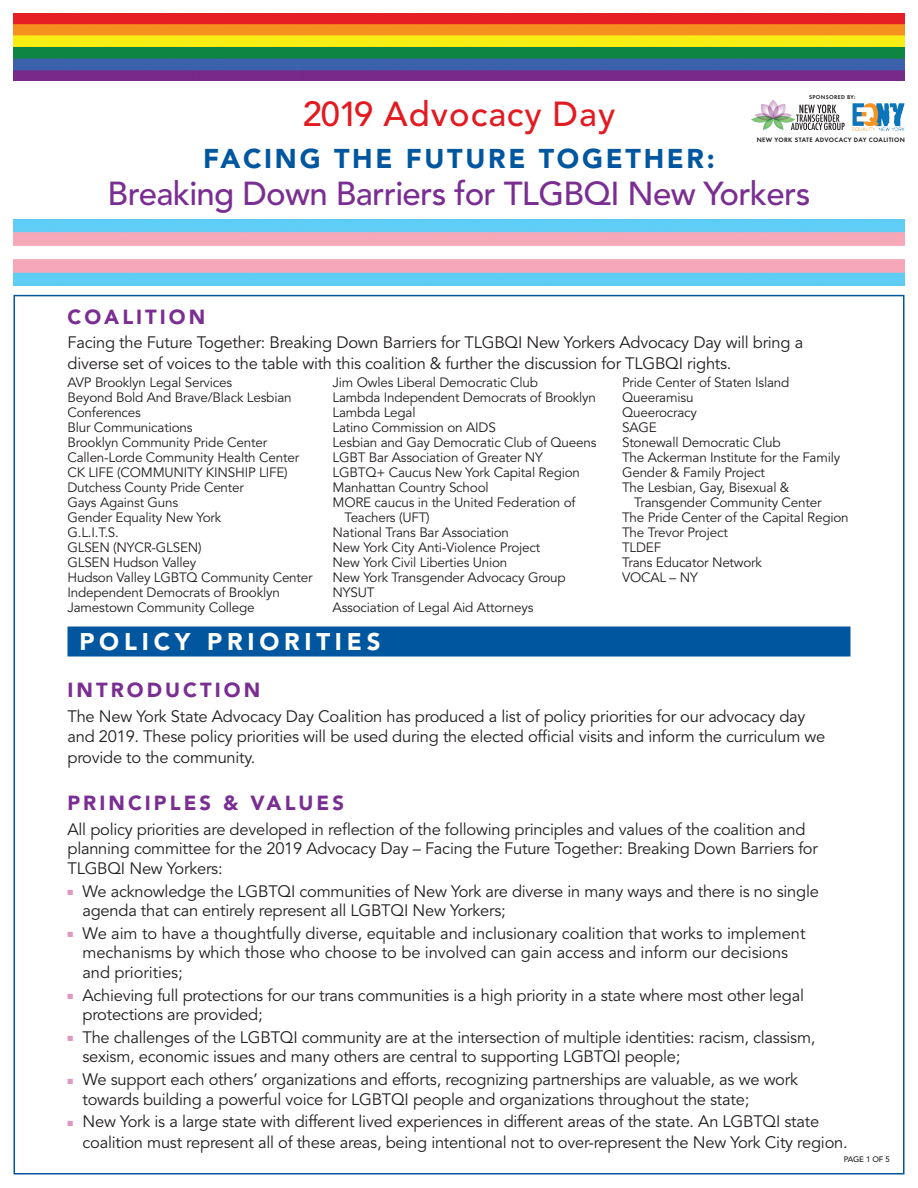
<style>
.page{position:relative;width:918px;height:1188px;background:#fff}
.page>*{position:absolute;margin:0;border:0;box-sizing:border-box;transform-origin:0 0}
.t1{font:500 34.5px "Avenir";letter-spacing:.03em;color:#e21a21}
.t2{font:500 33px "Avenir";letter-spacing:-.02em;color:#7a2e92}
.t3{font:900 27px "Avenir";letter-spacing:.1em;color:#01579f}
.BLUE_BAR{font:900 24px "Avenir";letter-spacing:.2em;color:#fff}
.HEADER_PURPLE_13_5_1{font:900 20.25px "Avenir";letter-spacing:.15em;color:#7a2e92}
.avenir_book_11_14__1{font:16.5px/19.5px "Avenir";letter-spacing:-.015em;color:#231f20}
.avenir_book_11_14__1-2{font:13.5px/15px "Avenir";letter-spacing:-.015em;color:#231f20}
.avenir_book_11_14__0{font:13.5px "Avenir";letter-spacing:-.015em;color:#231f20}
.t4{font:500 7.95px "Avenir";letter-spacing:-.015em;color:#231f20}
.headline_18__03{font:600 6.6px "Futura T";letter-spacing:.05em;color:#231f20}
.t5{font:600 5.7px "Futura T";letter-spacing:.06em;color:#231f20}
.s1{color:#de98c2}
</style>
<div class="page">
<div style="left:68px;top:627px;width:782px;height:30px;background:#01579f"></div>
<img style="left:14px;top:14px;width:226px;height:66px">
<img style="left:240px;top:14px;width:113px;height:66px">
<img style="left:809px;top:14px;width:96px;height:66px">
<img style="left:353px;top:14px;width:96px;height:66px">
<img style="left:449px;top:14px;width:94px;height:66px">
<img style="left:543px;top:14px;width:71px;height:66px">
<img style="left:614px;top:14px;width:79px;height:66px">
<img style="left:693px;top:14px;width:116px;height:66px">
<img style="left:852px;top:103px;width:53px;height:28px">
<svg style="left:751px;top:100px;width:94px;height:30px"></svg>
<img style="left:14px;top:219px;width:121px;height:67px">
<img style="left:386px;top:219px;width:119px;height:67px">
<img style="left:135px;top:219px;width:123px;height:67px">
<img style="left:505px;top:219px;width:123px;height:67px">
<img style="left:756px;top:219px;width:21px;height:67px">
<img style="left:258px;top:219px;width:128px;height:67px">
<img style="left:628px;top:219px;width:128px;height:67px">
<img style="left:777px;top:219px;width:127px;height:67px">
<p class="t5" style="left:809px;top:94px;width:48px">SPONSORED BY:</p>
<p class="headline_18__03" style="left:757px;top:135px;width:150px">NEW YORK STATE ADVOCACY DAY COALITION</p>
<p class="t1" style="left:303px;top:94px;width:314px">2019 Advocacy Day</p>
<p class="t3" style="left:203px;top:142px;width:513px">FACING THE FUTURE TOGETHER:</p>
<p class="t2" style="left:108px;top:175px;width:704px">Breaking Down Barriers for TLGBQI New Yorkers</p>
<p class="HEADER_PURPLE_13_5_1" style="left:68px;top:305px;width:139px">COALITION</p>
<p class="avenir_book_11_14__1" style="left:68px;top:332px;width:737px;line-height:21px">Facing the Future Together: Breaking Down Barriers for TLGBQI New Yorkers Advocacy Day will bring a diverse set of voices to the table with this coalition &amp; further the discussion for TLGBQI rights.</p>
<p class="avenir_book_11_14__1-2" style="left:68px;top:375px;width:166px">AVP Brooklyn Legal Services</p>
<p class="avenir_book_11_14__1-2" style="left:68px;top:390px;width:226px">Beyond Bold And Brave/Black Lesbian</p>
<p class="avenir_book_11_14__1-2" style="left:68px;top:405px;width:75px">Conferences</p>
<p class="avenir_book_11_14__1-2" style="left:68px;top:420px;width:127px">Blur Communications</p>
<p class="avenir_book_11_14__1-2" style="left:68px;top:435px;width:201px">Brooklyn Community Pride Center</p>
<p class="avenir_book_11_14__1-2" style="left:68px;top:450px;width:233px">Callen-Lorde Community Health Center</p>
<p class="avenir_book_11_14__1-2" style="left:68px;top:465px;width:222px">CK LIFE (COMMUNITY KINSHIP LIFE)</p>
<p class="avenir_book_11_14__1-2" style="left:68px;top:480px;width:178px">Dutchess County Pride Center</p>
<p class="avenir_book_11_14__1-2" style="left:68px;top:495px;width:112px">Gays Against Guns</p>
<p class="avenir_book_11_14__1-2" style="left:68px;top:510px;width:155px">Gender Equality New York</p>
<p class="avenir_book_11_14__1-2" style="left:68px;top:525px;width:53px">G.L.I.T.S.</p>
<p class="avenir_book_11_14__1-2" style="left:68px;top:540px;width:136px">GLSEN (NYCR-GLSEN)</p>
<p class="avenir_book_11_14__1-2" style="left:68px;top:555px;width:130px">GLSEN Hudson Valley</p>
<p class="avenir_book_11_14__1-2" style="left:68px;top:570px;width:247px">Hudson Valley LGBTQ Community Center</p>
<p class="avenir_book_11_14__1-2" style="left:68px;top:585px;width:214px">Independent Democrats of Brooklyn</p>
<p class="avenir_book_11_14__1-2" style="left:68px;top:600px;width:189px">Jamestown Community College</p>
<p class="avenir_book_11_14__1-2" style="left:333px;top:375px;width:207px">Jim Owles Liberal Democratic Club</p>
<p class="avenir_book_11_14__1-2" style="left:333px;top:390px;width:265px">Lambda Independent Democrats of Brooklyn</p>
<p class="avenir_book_11_14__0" style="left:333px;top:405px;width:85px">Lambda Legal</p>
<p class="avenir_book_11_14__1-2" style="left:333px;top:420px;width:165px">Latino Commission on AIDS</p>
<p class="avenir_book_11_14__1-2" style="left:333px;top:435px;width:265px">Lesbian and Gay Democratic Club of Queens</p>
<p class="avenir_book_11_14__0" style="left:333px;top:450px;width:212px">LGBT Bar Association of Greater NY</p>
<p class="avenir_book_11_14__1-2" style="left:333px;top:465px;width:249px">LGBTQ+ Caucus New York Capital Region</p>
<p class="avenir_book_11_14__1-2" style="left:333px;top:480px;width:158px">Manhattan Country School</p>
<p class="avenir_book_11_14__1-2" style="left:345px;top:495px;width:232px;text-indent:-12px">MORE caucus in the United Federation of<br>Teachers (UFT)</p>
<p class="avenir_book_11_14__0" style="left:333px;top:525px;width:178px">National Trans Bar Association</p>
<p class="avenir_book_11_14__1-2" style="left:333px;top:540px;width:209px">New York City Anti-Violence Project</p>
<p class="avenir_book_11_14__1-2" style="left:333px;top:555px;width:176px">New York Civil Liberties Union</p>
<p class="avenir_book_11_14__1-2" style="left:333px;top:570px;width:235px">New York Transgender Advocacy Group</p>
<p class="avenir_book_11_14__1-2" style="left:333px;top:585px;width:43px">NYSUT</p>
<p class="avenir_book_11_14__1-2" style="left:333px;top:600px;width:202px">Association of Legal Aid Attorneys</p>
<p class="avenir_book_11_14__1-2" style="left:622px;top:375px;width:169px">Pride Center of Staten Island</p>
<p class="avenir_book_11_14__1-2" style="left:622px;top:390px;width:73px">Queeramisu</p>
<p class="avenir_book_11_14__1-2" style="left:622px;top:405px;width:77px">Queerocracy</p>
<p class="avenir_book_11_14__0" style="left:622px;top:420px;width:36px">SAGE</p>
<p class="avenir_book_11_14__1-2" style="left:622px;top:435px;width:160px">Stonewall Democratic Club</p>
<p class="avenir_book_11_14__1-2" style="left:622px;top:450px;width:220px">The Ackerman Institute for the Family</p>
<p class="avenir_book_11_14__1-2" style="left:622px;top:465px;width:144px">Gender &amp; Family Project</p>
<p class="avenir_book_11_14__1-2" style="left:634px;top:480px;width:189px;text-indent:-12px">The Lesbian, Gay, Bisexual &amp;<br>Transgender Community Center</p>
<p class="avenir_book_11_14__1-2" style="left:622px;top:510px;width:228px">The Pride Center of the Capital Region</p>
<p class="avenir_book_11_14__1-2" style="left:622px;top:525px;width:107px">The Trevor Project</p>
<p class="avenir_book_11_14__1-2" style="left:622px;top:540px;width:41px">TLDEF</p>
<p class="avenir_book_11_14__1-2" style="left:622px;top:555px;width:141px">Trans Educator Network</p>
<p class="avenir_book_11_14__1-2" style="left:622px;top:570px;width:77px">VOCAL – NY</p>
<p class="BLUE_BAR" style="left:79px;top:627px;width:303px">POLICY PRIORITIES</p>
<p class="HEADER_PURPLE_13_5_1" style="left:68px;top:678px;width:194px">INTRODUCTION</p>
<p class="avenir_book_11_14__1" style="left:68px;top:707px;width:759px">The New York State Advocacy Day Coalition has produced a list of policy priorities for our advocacy day and 2019. These policy priorities will be used during the elected official visits and inform the curriculum we</p>
<p class="avenir_book_11_14__1" style="left:68px;top:748px;width:189px">provide to the community.</p>
<p class="HEADER_PURPLE_13_5_1" style="left:68px;top:791px;width:278px">PRINCIPLES &amp; VALUES</p>
<p class="avenir_book_11_14__1" style="left:68px;top:820px;width:752px">All policy priorities are developed in reflection of the following principles and values of the coalition and planning committee for the 2019 Advocacy Day – Facing the Future Together: Breaking Down Barriers for<br>TLGBQI New Yorkers:</p>
<p class="avenir_book_11_14__1" style="left:82px;top:882px;width:738px;text-indent:-15px"><span class="s1">■</span> We acknowledge the LGBTQI communities of New York are diverse in many ways and there is no single agenda that can entirely represent all LGBTQI New Yorkers;</p>
<p class="avenir_book_11_14__1" style="left:82px;top:924px;width:725px;text-indent:-15px"><span class="s1">■</span> We aim to have a thoughtfully diverse, equitable and inclusionary coalition that works to implement mechanisms by which those who choose to be involved can gain access and inform our decisions and priorities;</p>
<p class="avenir_book_11_14__1" style="left:82px;top:986px;width:723px;text-indent:-15px"><span class="s1">■</span> Achieving full protections for our trans communities is a high priority in a state where most other legal protections are provided;</p>
<p class="avenir_book_11_14__1" style="left:82px;top:1028px;width:734px;text-indent:-15px"><span class="s1">■</span> The challenges of the LGBTQI community are at the intersection of multiple identities: racism, classism, sexism, economic issues and many others are central to supporting LGBTQI people;</p>
<p class="avenir_book_11_14__1" style="left:82px;top:1070px;width:717px;text-indent:-15px"><span class="s1">■</span> We support each others’ organizations and efforts, recognizing partnerships are valuable, as we work towards building a powerful voice for LGBTQI people and organizations throughout the state;</p>
<p class="avenir_book_11_14__1" style="left:82px;top:1112px;width:767px;line-height:21px;text-indent:-15px"><span class="s1">■</span> New York is a large state with different lived experiences in different areas of the state. An LGBTQI state coalition must represent all of these areas, being intentional not to over-represent the New York City region.</p>
<p class="t4" style="left:844px;top:1154px;width:48px">PAGE 1 OF 5</p>
</div>
